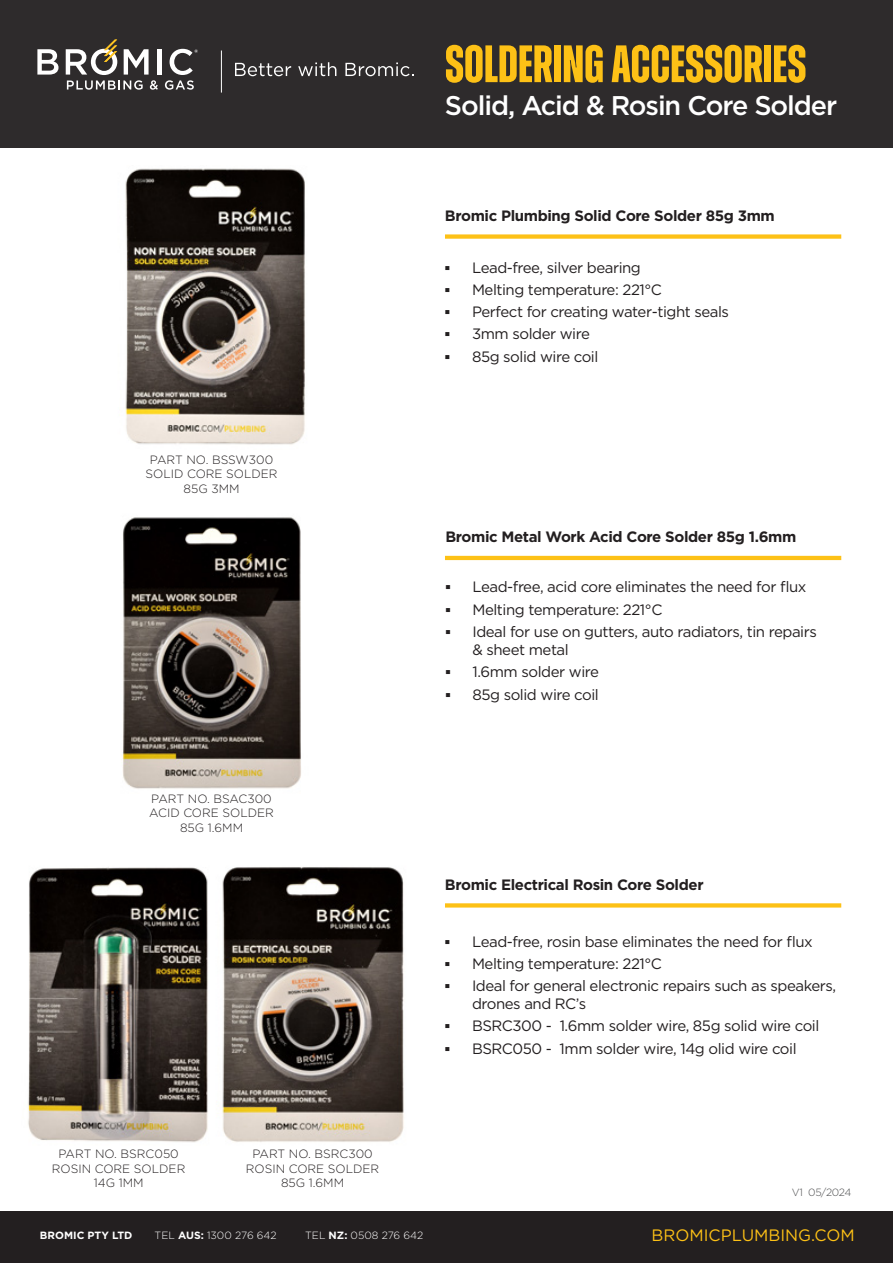
<style>
.page{position:relative;width:893px;height:1263px;background:#fff}
.page>*{position:absolute;margin:0;border:0;box-sizing:border-box;transform-origin:0 0}
.t1{font:700 52.5px "Zuume";color:#fdc116}
.t2{font:500 27px "Gotham";letter-spacing:-.04em;color:#fff}
.t3{font:16.5px "Gotham";color:#fdc116}
.t4{font:15px/18px "Gotham";letter-spacing:-.03em;color:#231f20}
.Product_Name{font:700 15px "Gotham";letter-spacing:-.025em;color:#231f20}
.Product_number{font:300 12px "Gotham";color:#231f20}
.t5{font:300 10.5px "Gotham";color:#fff}
.t6{font:700 10.5px "Gotham";color:#fff}
.t7{font:300 10.5px "Gotham";letter-spacing:-.03em;color:#4b4c4d}
.s1{font-family:"Arial";font-weight:700}
.s2{font-weight:700}
</style>
<div class="page">
<div style="left:0;top:0;width:893px;height:148px;background:#2e2b2c"></div>
<div style="left:0;top:1211px;width:893px;height:52px;background:#231f20"></div>
<svg style="left:37px;top:49px;width:22px;height:26px"></svg>
<hr style="left:158px;top:49px;width:4px;height:26px;background:#fff">
<svg style="left:165px;top:49px;width:33px;height:41px"></svg>
<svg style="left:66px;top:40px;width:92px;height:50px"></svg>
<hr style="left:221px;top:51px;width:1px;height:42px;background:#fff">
<svg style="left:235px;top:63px;width:56px;height:13px"></svg>
<svg style="left:298px;top:62px;width:38px;height:14px"></svg>
<svg style="left:345px;top:63px;width:69px;height:13px"></svg>
<img style="left:125px;top:168px;width:180px;height:277px">
<img style="left:122px;top:517px;width:179px;height:272px">
<div style="left:445px;top:234px;width:396px;height:5px;background:#fdc116"></div>
<hr style="left:445px;top:556px;width:396px;height:4px;background:#fdc116">
<img style="left:222px;top:867px;width:182px;height:275px">
<svg style="left:445px;top:903px;width:396px;height:4px;background:#fdc528"></svg>
<img style="left:28px;top:867px;width:180px;height:275px">
<p class="t1" style="left:445px;top:36px;width:363px">SOLDERING ACCESSORIES</p>
<p class="t2" style="left:445px;top:87px;width:394px">Solid, Acid &amp; Rosin Core Solder</p>
<p class="Product_number" style="left:150px;top:452px;width:125px">PART NO. BSSW300</p>
<p class="Product_number" style="left:145px;top:466px;width:134px">SOLID CORE SOLDER</p>
<p class="Product_number" style="left:184px;top:481px;width:57px">85G 3MM</p>
<p class="Product_number" style="left:151px;top:791px;width:122px">PART NO. BSAC300</p>
<p class="Product_number" style="left:149px;top:805px;width:126px">ACID CORE SOLDER</p>
<p class="Product_number" style="left:180px;top:820px;width:65px">85G 1.6MM</p>
<p class="Product_number" style="left:58px;top:1146px;width:122px">PART NO. BSRC050</p>
<p class="Product_number" style="left:52px;top:1161px;width:135px">ROSIN CORE SOLDER</p>
<p class="Product_number" style="left:94px;top:1175px;width:51px">14G 1MM</p>
<p class="Product_number" style="left:252px;top:1146px;width:122px">PART NO. BSRC300</p>
<p class="Product_number" style="left:246px;top:1161px;width:135px">ROSIN CORE SOLDER</p>
<p class="Product_number" style="left:281px;top:1175px;width:65px">85G 1.6MM</p>
<p class="Product_Name" style="left:445px;top:206px;width:331px">Bromic Plumbing Solid Core Solder 85g 3mm</p>
<p class="t4" style="left:445px;top:258px;width:197px"><span class="s1">▪</span> Lead-free, silver bearing</p>
<p class="t4" style="left:445px;top:280px;width:218px"><span class="s1">▪</span> Melting temperature: 221°C</p>
<p class="t4" style="left:445px;top:302px;width:286px"><span class="s1">▪</span> Perfect for creating water-tight seals</p>
<p class="t4" style="left:445px;top:325px;width:146px"><span class="s1">▪</span> 3mm solder wire</p>
<p class="t4" style="left:445px;top:347px;width:155px"><span class="s1">▪</span> 85g solid wire coil</p>
<p class="Product_Name" style="left:445px;top:527px;width:352px">Bromic Metal Work Acid Core Solder 85g 1.6mm</p>
<p class="t4" style="left:445px;top:578px;width:363px"><span class="s1">▪</span> Lead-free, acid core eliminates the need for flux</p>
<p class="t4" style="left:445px;top:600px;width:218px"><span class="s1">▪</span> Melting temperature: 221°C</p>
<p class="t4" style="left:472px;top:622px;width:346px;text-indent:-27px"><span class="s1">▪</span> Ideal for use on gutters, auto radiators, tin repairs &amp; sheet metal</p>
<p class="t4" style="left:445px;top:663px;width:155px"><span class="s1">▪</span> 1.6mm solder wire</p>
<p class="t4" style="left:445px;top:685px;width:155px"><span class="s1">▪</span> 85g solid wire coil</p>
<p class="Product_Name" style="left:445px;top:875px;width:260px">Bromic Electrical Rosin Core Solder</p>
<p class="t4" style="left:445px;top:932px;width:369px"><span class="s1">▪</span> Lead-free, rosin base eliminates the need for flux</p>
<p class="t4" style="left:445px;top:954px;width:218px"><span class="s1">▪</span> Melting temperature: 221°C</p>
<p class="t4" style="left:472px;top:976px;width:366px;text-indent:-27px"><span class="s1">▪</span> Ideal for general electronic repairs such as speakers, drones and RC’s</p>
<p class="t4" style="left:445px;top:1017px;width:376px"><span class="s1">▪</span> BSRC300 - 1.6mm solder wire, 85g solid wire coil</p>
<p class="t4" style="left:445px;top:1039px;width:353px"><span class="s1">▪</span> BSRC050 - 1mm solder wire, 14g olid wire coil</p>
<p class="t7" style="left:792px;top:1185px;width:61px">V1 05/2024</p>
<p class="t6" style="left:40px;top:1228px;width:94px">BROMIC PTY LTD</p>
<p class="t5" style="left:155px;top:1228px;width:124px">TEL <span class="s2">AUS:</span> 1300 276 642</p>
<p class="t5" style="left:305px;top:1228px;width:120px">TEL <span class="s2">NZ:</span> 0508 276 642</p>
<p class="t3" style="left:652px;top:1225px;width:205px">BROMICPLUMBING.COM</p>
</div>
